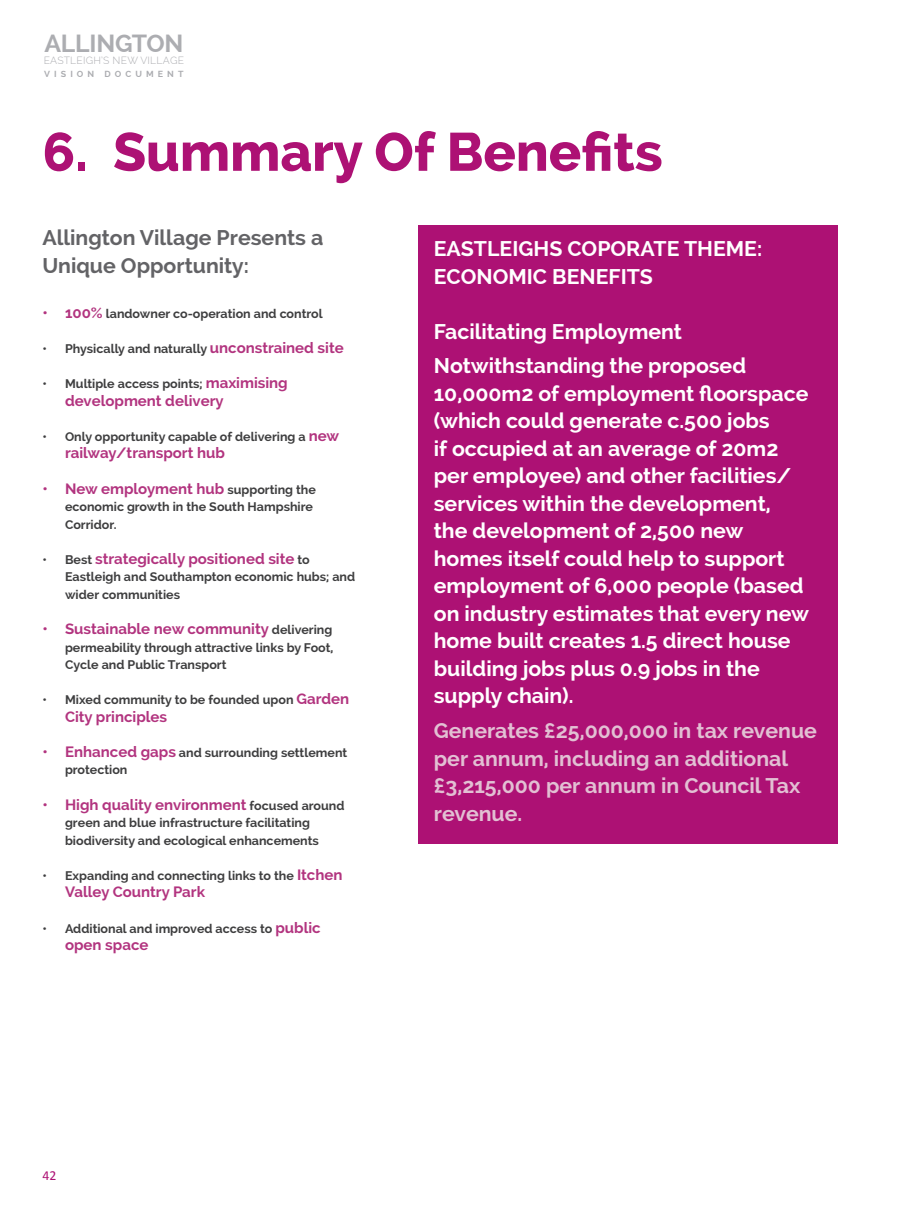
<style>
.page{position:relative;width:922px;height:1205px;background:#fff}
.page>*{position:absolute;margin:0;border:0;box-sizing:border-box;transform-origin:0 0}
.t1{font:800 53.75px "Raleway";color:#ad1174}
.t2{font:700 24.75px "Raleway";letter-spacing:-.01em;color:#acadb1}
._26760_-_Intro_Para{font:700 21.25px/27.5px "Raleway";color:#fff}
._26760_-_Intro_Para-2{font:700 21.25px/27.5px "Raleway";color:#e2c0d3}
._26760_-_Intro_Para-3{font:700 21.25px/27.5px "Raleway";color:#636366}
.t3{font:700 15px "Raleway";color:#b2347f}
.t4{font:13.75px "Calibri";color:#ad1174}
.t5{font:700 12.5px/17.5px "Raleway";color:#3e3e3f}
.t6{font:300 10.25px "Raleway";letter-spacing:.02em;color:#acadb1}
.t7{font:700 8.88px "Raleway";letter-spacing:.46em;color:#acadb1}
.s1{font-size:15px;color:#b2347f}
.s2{font-size:12.5px;color:#3e3e3f}
</style>
<div class="page">
<div style="left:418px;top:225px;width:419px;height:618px;background:#ad1174"></div>
<h2 class="t2" style="left:44px;top:29px;width:140px">ALLINGTON</h2>
<p class="t6" style="left:44px;top:55px;width:142px">EASTLEIGH’S NEW VILLAGE</p>
<p class="t7" style="left:44px;top:68px;width:141px">VISION DOCUMENT</p>
<p class="t1" style="left:43px;top:121px;width:621px">6. Summary Of Benefits</p>
<p class="_26760_-_Intro_Para-3" style="left:43px;top:224px;width:282px">Allington Village Presents a<br>Unique Opportunity:</p>
<p class="t5" style="left:43px;top:304px;width:281px"><span class="s1">• 100%</span> landowner co-operation and control</p>
<p class="t5" style="left:43px;top:340px;width:303px">• Physically and naturally <span class="s1">unconstrained site</span></p>
<p class="t5" style="left:43px;top:375px;width:247px">• Multiple access points; <span class="s1">maximising</span></p>
<p class="t3" style="left:65px;top:392px;width:160px">development delivery</p>
<p class="t5" style="left:43px;top:428px;width:298px">• Only opportunity capable of delivering a <span class="s1">new</span></p>
<p class="t3" style="left:65px;top:444px;width:161px">railway/transport hub</p>
<p class="t3" style="left:43px;top:480px;width:275px">• New employment hub <span class="s2">supporting the</span></p>
<p class="t5" style="left:65px;top:498px;width:249px">economic growth in the South Hampshire<br>Corridor.</p>
<p class="t3" style="left:43px;top:550px;width:268px"><span class="s2">• Best</span> strategically positioned site <span class="s2">to</span></p>
<p class="t5" style="left:65px;top:568px;width:291px">Eastleigh and Southampton economic hubs; and wider communities</p>
<p class="t3" style="left:43px;top:620px;width:291px">• Sustainable new community <span class="s2">delivering</span></p>
<p class="t5" style="left:65px;top:638px;width:270px">permeability through attractive links by Foot,<br>Cycle and Public Transport</p>
<p class="t5" style="left:43px;top:691px;width:308px">• Mixed community to be founded upon <span class="s1">Garden</span></p>
<p class="t3" style="left:65px;top:708px;width:104px">City principles</p>
<p class="t5" style="left:65px;top:744px;width:284px;text-indent:-22px"><span class="s1">• Enhanced gaps</span> and surrounding settlement protection</p>
<p class="t3" style="left:43px;top:796px;width:303px">• High quality environment <span class="s2">focused around</span></p>
<p class="t5" style="left:65px;top:814px;width:255px">green and blue infrastructure facilitating biodiversity and ecological enhancements</p>
<p class="t5" style="left:43px;top:867px;width:301px">• Expanding and connecting links to the <span class="s1">Itchen</span></p>
<p class="t3" style="left:65px;top:883px;width:141px">Valley Country Park</p>
<p class="t5" style="left:43px;top:919px;width:279px">• Additional and improved access to <span class="s1">public</span></p>
<p class="t3" style="left:65px;top:936px;width:85px">open space</p>
<p class="_26760_-_Intro_Para" style="left:433px;top:235px;width:330px">EASTLEIGHS COPORATE THEME:<br>ECONOMIC BENEFITS</p>
<p class="_26760_-_Intro_Para" style="left:433px;top:318px;width:250px">Facilitating Employment</p>
<p class="_26760_-_Intro_Para" style="left:433px;top:352px;width:377px">Notwithstanding the proposed<br>10,000m2 of employment floorspace (which could generate c.500 jobs<br>if occupied at an average of 20m2 per employee) and other facilities/ services within the development, the development of 2,500 new homes itself could help to support employment of 6,000 people (based on industry estimates that every new home built creates 1.5 direct house building jobs plus 0.9 jobs in the supply chain).</p>
<p class="_26760_-_Intro_Para-2" style="left:433px;top:717px;width:384px">Generates £25,000,000 in tax revenue per annum, including an additional £3,215,000 per annum in Council Tax revenue.</p>
<p class="t4" style="left:43px;top:1167px;width:15px">42</p>
</div>
